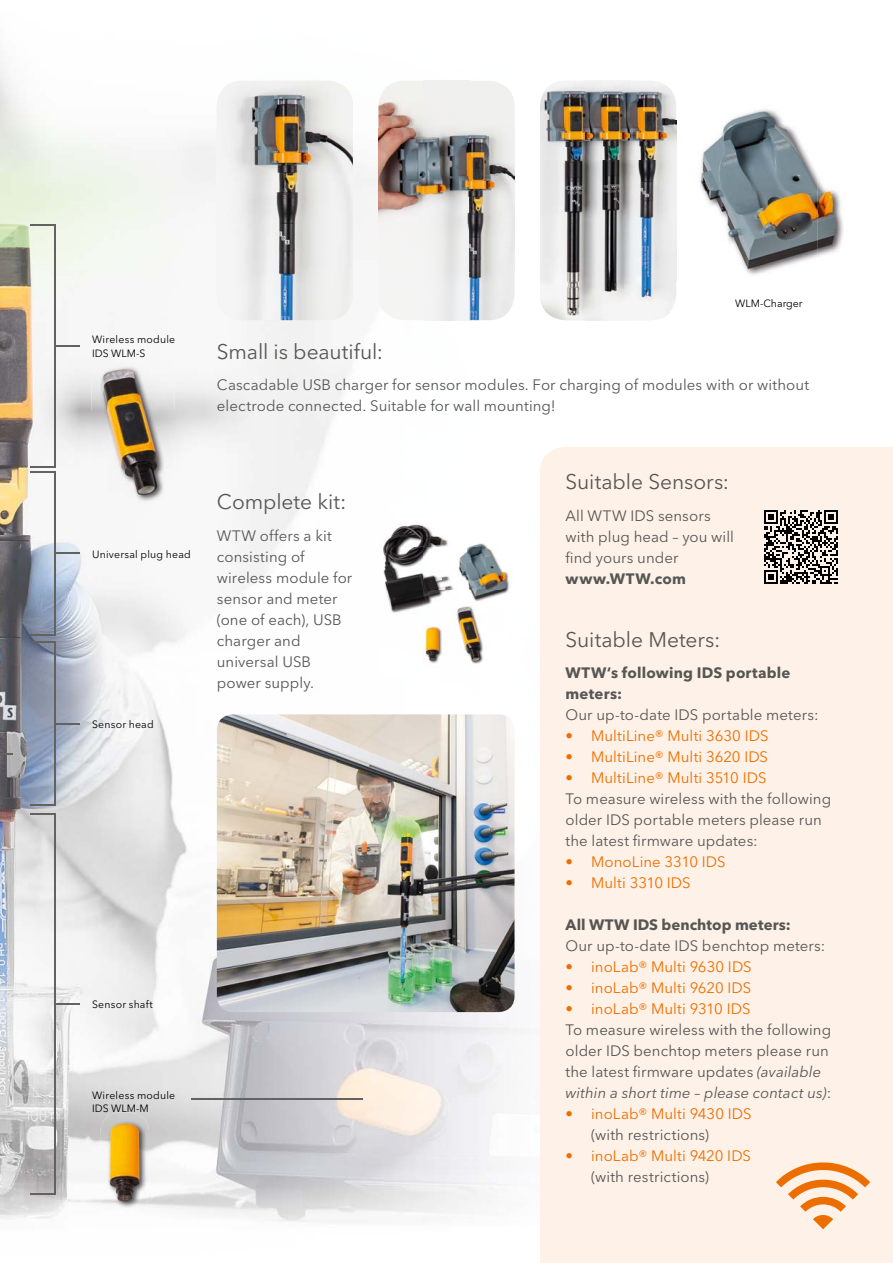
<style>
.page{position:relative;width:893px;height:1263px;background:#fff}
.page>*{position:absolute;margin:0;border:0;box-sizing:border-box;transform-origin:0 0}
.t1{font:21px "Avenir Next LT Pro";letter-spacing:-.005em;color:#565655}
.t2{font:15px/21px "Avenir Next LT Pro";letter-spacing:.005em;color:#565655}
.t3{font:15px "Avenir Next LT Pro";letter-spacing:.005em;color:#ed6e00}
.t4{font:700 15px/21px "Avenir Next LT Pro";letter-spacing:.01em;color:#565655}
.t5{font:700 15px "Avenir Next LT Pro";letter-spacing:.045em;color:#565655}
.t6{font:10.5px/13.5px "Avenir Next LT Pro";letter-spacing:.02em;color:#000}
.t7{font:10.5px "Avenir Next LT Pro";color:#000}
.s1{font-style:italic}
</style>
<div class="page">
<img style="left:0;top:56px;width:253px;height:312px">
<img style="left:304px;top:165px;width:102px;height:1057px">
<img style="left:507px;top:128px;width:17px;height:986px">
<img style="left:405px;top:320px;width:52px;height:184px">
<img style="left:0;top:368px;width:101px;height:851px">
<img style="left:152px;top:368px;width:102px;height:860px">
<hr style="left:54px;top:225px;width:1px;height:243px;background:#626261">
<hr style="left:30px;top:224px;width:25px;height:2px;background:#626261">
<svg style="left:30px;top:467px;width:24px;height:1px"></svg>
<hr style="left:54px;top:345px;width:26px;height:2px;background:#626261">
<svg style="left:55px;top:1004px;width:25px;height:1px"></svg>
<svg style="left:55px;top:553px;width:25px;height:1px"></svg>
<svg style="left:55px;top:723px;width:25px;height:1px"></svg>
<svg style="left:0;top:753px;width:13px;height:2px"></svg>
<hr style="left:54px;top:472px;width:1px;height:164px;background:#626261">
<hr style="left:30px;top:471px;width:25px;height:2px;background:#626261">
<hr style="left:30px;top:634px;width:25px;height:2px;background:#626261">
<hr style="left:54px;top:642px;width:1px;height:164px;background:#626261">
<hr style="left:30px;top:641px;width:25px;height:2px;background:#626261">
<hr style="left:30px;top:804px;width:25px;height:2px;background:#626261">
<hr style="left:54px;top:814px;width:1px;height:381px;background:#626261">
<svg style="left:30px;top:813px;width:25px;height:1px"></svg>
<svg style="left:30px;top:1194px;width:24px;height:1px"></svg>
<hr style="left:191px;top:1098px;width:172px;height:2px;background:#626261">
<div style="left:540px;top:447px;width:353px;height:816px;background:#fef2e8"></div>
<svg style="left:217px;top:81px;width:136px;height:239px"></svg>
<img style="left:308px;top:81px;width:45px;height:191px">
<img style="left:217px;top:128px;width:91px;height:192px">
<img style="left:308px;top:272px;width:26px;height:48px">
<svg style="left:540px;top:81px;width:136px;height:239px"></svg>
<img style="left:585px;top:81px;width:91px;height:40px">
<img style="left:540px;top:121px;width:136px;height:159px">
<img style="left:540px;top:280px;width:117px;height:40px">
<img style="left:378px;top:81px;width:136px;height:239px">
<img style="left:91px;top:362px;width:83px;height:143px">
<img style="left:424px;top:504px;width:91px;height:43px">
<img style="left:378px;top:547px;width:137px;height:129px">
<img style="left:698px;top:109px;width:145px;height:166px">
<img style="left:100px;top:1112px;width:49px;height:102px">
<img style="left:217px;top:714px;width:297px;height:298px">
<svg style="left:776px;top:1162px;width:98px;height:67px;background:#f9cda8"></svg>
<svg style="left:764px;top:510px;width:74px;height:74px;background:#807974"></svg>
<p class="t6" style="left:92px;top:333px;width:85px">Wireless module<br>IDS WLM-S</p>
<p class="t6" style="left:92px;top:547px;width:100px">Universal plug head</p>
<p class="t6" style="left:92px;top:717px;width:63px">Sensor head</p>
<p class="t6" style="left:92px;top:998px;width:62px">Sensor shaft</p>
<p class="t6" style="left:92px;top:1088px;width:85px">Wireless module<br>IDS WLM-M</p>
<p class="t7" style="left:735px;top:297px;width:69px">WLM-Charger</p>
<h1 class="t1" style="left:217px;top:339px;width:168px">Small is beautiful:</h1>
<p class="t2" style="left:217px;top:375px;width:594px">Cascadable USB charger for sensor modules. For charging of modules with or without electrode connected. Suitable for wall mounting!</p>
<h1 class="t1" style="left:217px;top:489px;width:131px">Complete kit:</h1>
<p class="t2" style="left:217px;top:525px;width:137px">WTW offers a kit consisting of wireless module for sensor and meter (one of each), USB charger and universal USB power supply.</p>
<h1 class="t1" style="left:566px;top:469px;width:165px">Suitable Sensors:</h1>
<p class="t2" style="left:566px;top:505px;width:170px">All WTW IDS sensors with plug head – you will find yours under</p>
<p class="t5" style="left:566px;top:569px;width:122px">www.WTW.com</p>
<h1 class="t1" style="left:566px;top:627px;width:156px">Suitable Meters:</h1>
<p class="t4" style="left:566px;top:662px;width:226px">WTW‘s following IDS portable meters:</p>
<p class="t2" style="left:566px;top:704px;width:254px">Our up-to-date IDS portable meters:</p>
<p class="t3" style="left:566px;top:727px;width:204px">• MultiLine® Multi 3630 IDS</p>
<p class="t3" style="left:566px;top:748px;width:204px">• MultiLine® Multi 3620 IDS</p>
<p class="t3" style="left:566px;top:769px;width:202px">• MultiLine® Multi 3510 IDS</p>
<p class="t2" style="left:566px;top:788px;width:267px">To measure wireless with the following older IDS portable meters please run the latest firmware updates:</p>
<p class="t3" style="left:566px;top:853px;width:162px">• MonoLine 3310 IDS</p>
<p class="t3" style="left:566px;top:874px;width:127px">• Multi 3310 IDS</p>
<p class="t4" style="left:566px;top:914px;width:227px">All WTW IDS benchtop meters:</p>
<p class="t2" style="left:566px;top:935px;width:261px">Our up-to-date IDS benchtop meters:</p>
<p class="t3" style="left:566px;top:958px;width:188px">• inoLab® Multi 9630 IDS</p>
<p class="t3" style="left:566px;top:979px;width:187px">• inoLab® Multi 9620 IDS</p>
<p class="t3" style="left:566px;top:1000px;width:186px">• inoLab® Multi 9310 IDS</p>
<p class="t2" style="left:566px;top:1019px;width:267px">To measure wireless with the following older IDS benchtop meters please run the latest firmware updates <span class="s1">(available within a short time – please contact us)</span>:</p>
<p class="t3" style="left:566px;top:1105px;width:188px">• inoLab® Multi 9430 IDS</p>
<p class="t2" style="left:591px;top:1124px;width:120px">(with restrictions)</p>
<p class="t3" style="left:566px;top:1147px;width:187px">• inoLab® Multi 9420 IDS</p>
<p class="t2" style="left:591px;top:1166px;width:120px">(with restrictions)</p>
</div>
